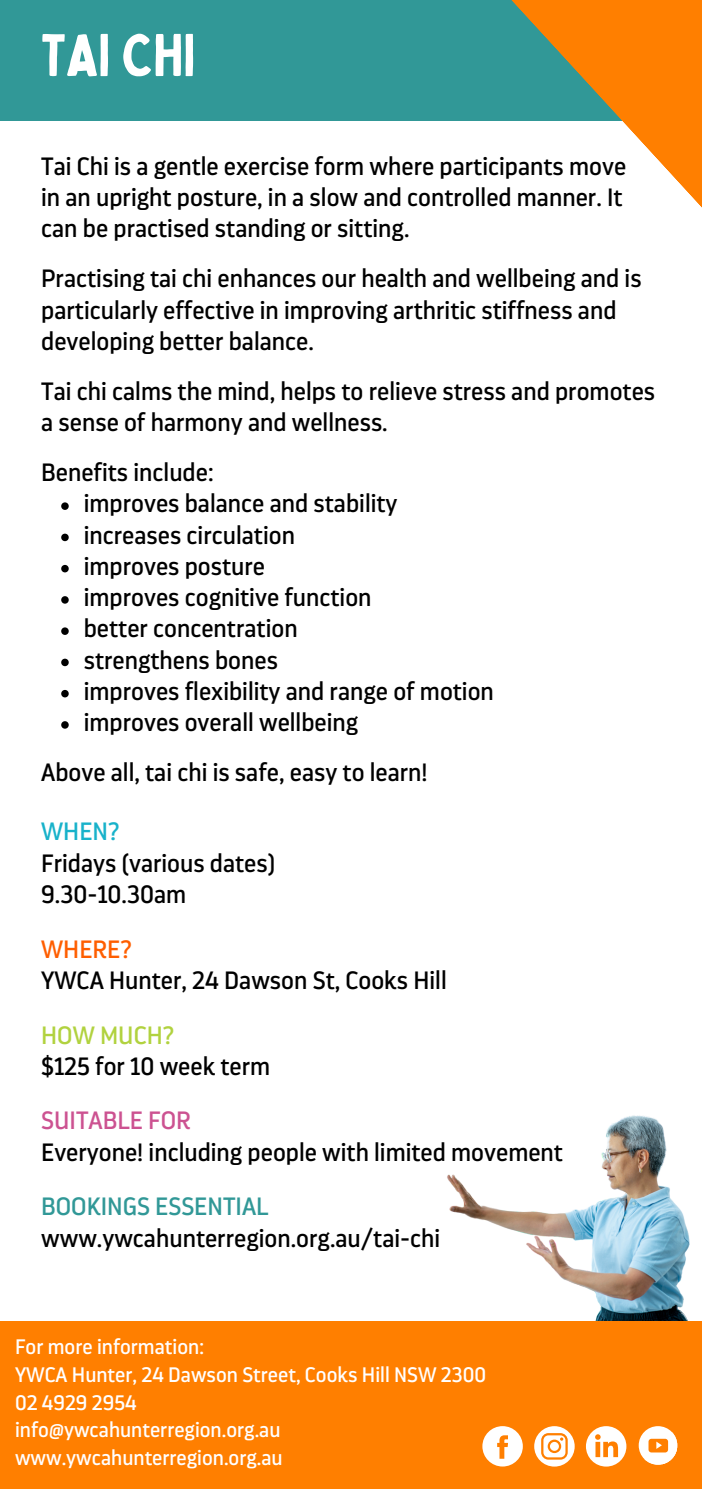
<style>
.page{position:relative;width:702px;height:1489px;background:#fff}
.page>*{position:absolute;margin:0;border:0;box-sizing:border-box;transform-origin:0 0}
.t1{font:58.5px "Bobby Jones";color:#fff}
.t2{font:25px/31.5px "Darwin Pro";color:#000}
.t3{font:21px "Darwin Pro";color:#fff}
.s1{color:#18b2ca}
.s2{color:#fe5e00}
.s3{color:#b1d23f}
.s4{color:#cc5291}
.s5{color:#319897}
</style>
<div class="page">
<div style="left:0;top:1320px;width:701px;height:168px;background:#ff7f00"></div>
<div style="left:0;top:0;width:701px;height:120px;background:#319897"></div>
<svg style="left:585px;top:1426px;width:41px;height:40px"></svg>
<svg style="left:482px;top:1426px;width:40px;height:40px"></svg>
<svg style="left:534px;top:1426px;width:40px;height:40px"></svg>
<svg style="left:638px;top:1426px;width:39px;height:38px"></svg>
<svg style="left:644px;top:1432px;width:34px;height:33px"></svg>
<svg style="left:502px;top:0;width:199px;height:207px"></svg>
<svg style="left:61px;top:502px;width:8px;height:8px"></svg>
<svg style="left:61px;top:534px;width:8px;height:7px"></svg>
<svg style="left:61px;top:565px;width:8px;height:7px"></svg>
<svg style="left:61px;top:596px;width:8px;height:8px"></svg>
<svg style="left:61px;top:627px;width:8px;height:8px"></svg>
<svg style="left:61px;top:659px;width:8px;height:7px"></svg>
<svg style="left:61px;top:690px;width:8px;height:7px"></svg>
<svg style="left:61px;top:721px;width:8px;height:8px"></svg>
<img style="left:447px;top:1115px;width:243px;height:205px">
<h2 class="t1" style="left:41px;top:18px;width:156px">TAI CHI</h2>
<p class="t2" style="left:41px;top:151px;width:586px">Tai Chi is a gentle exercise form where participants move in an upright posture, in a slow and controlled manner. It can be practised standing or sitting.</p>
<p class="t2" style="left:41px;top:264px;width:601px">Practising tai chi enhances our health and wellbeing and is particularly effective in improving arthritic stiffness and developing better balance.</p>
<p class="t2" style="left:41px;top:376px;width:615px">Tai chi calms the mind, helps to relieve stress and promotes a sense of harmony and wellness.</p>
<p class="t2" style="left:41px;top:457px;width:174px">Benefits include:</p>
<p class="t2" style="left:84px;top:488px;width:315px">improves balance and stability</p>
<p class="t2" style="left:84px;top:520px;width:213px">increases circulation</p>
<p class="t2" style="left:84px;top:551px;width:183px">improves posture</p>
<p class="t2" style="left:84px;top:582px;width:289px">improves cognitive function</p>
<h2 class="t2" style="left:84px;top:613px;width:215px">better concentration</h2>
<h2 class="t2" style="left:84px;top:645px;width:196px">strengthens bones</h2>
<h2 class="t2" style="left:84px;top:676px;width:411px">improves flexibility and range of motion</h2>
<h2 class="t2" style="left:84px;top:707px;width:276px">improves overall wellbeing</h2>
<h2 class="t2" style="left:41px;top:757px;width:388px">Above all, tai chi is safe, easy to learn!</h2>
<h1 class="t2" style="left:41px;top:816px;width:235px"><span class="s1">WHEN?<br></span>Fridays (various dates)<br>9.30-10.30am</h1>
<h2 class="t2" style="left:41px;top:934px;width:407px"><span class="s2">WHERE?<br></span>YWCA Hunter, 24 Dawson St, Cooks Hill</h2>
<h2 class="t2" style="left:41px;top:1020px;width:230px"><span class="s3">HOW MUCH?<br></span>$125 for 10 week term</h2>
<h2 class="t2" style="left:41px;top:1105px;width:523px"><span class="s4">SUITABLE FOR<br></span>Everyone! including people with limited movement</h2>
<h2 class="t2" style="left:41px;top:1191px;width:400px"><span class="s5">BOOKINGS ESSENTIAL </span>www.ywcahunterregion.org.au/tai-chi</h2>
<p class="t3" style="left:15px;top:1336px;width:191px">For more information:</p>
<p class="t3" style="left:15px;top:1364px;width:472px">YWCA Hunter, 24 Dawson Street, Cooks Hill NSW 2300</p>
<p class="t3" style="left:15px;top:1392px;width:123px">02 4929 2954</p>
<p class="t3" style="left:15px;top:1420px;width:267px">info@ywcahunterregion.org.au</p>
<p class="t3" style="left:15px;top:1448px;width:269px">www.ywcahunterregion.org.au</p>
</div>
